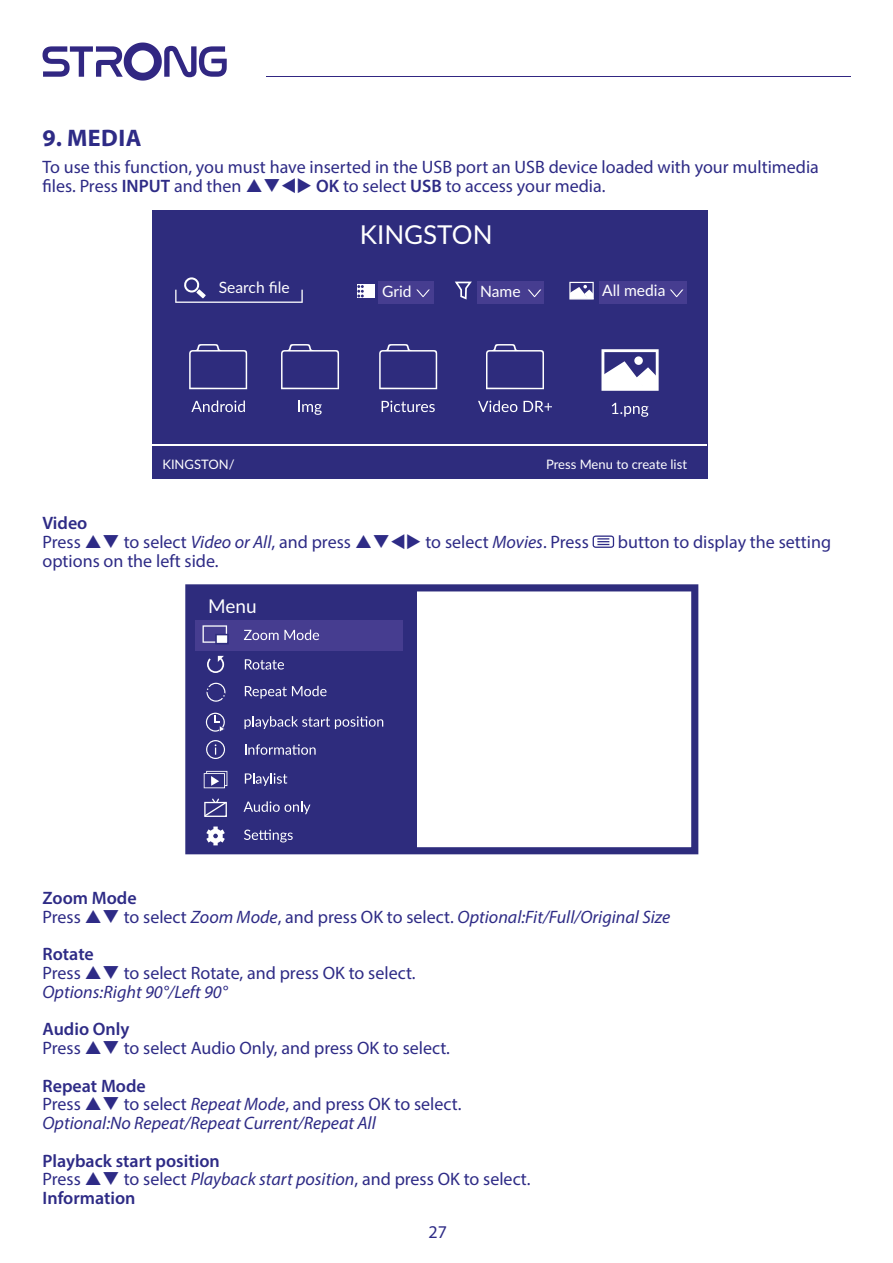
<style>
.page{position:relative;width:893px;height:1263px;background:#fff}
.page>*{position:absolute;margin:0;border:0;box-sizing:border-box;transform-origin:0 0}
.t1{font:25.95px "Lato";color:#fff}
.t2{font:700 24px "Myriad Pro";letter-spacing:.02em;color:#2e2b86}
.t3{font:18.9px "Lato";color:#fff}
.t4{font:18px/18.8px "Myriad Pro";color:#2e2b86}
.t5{font:italic 18px/18.8px "Myriad Pro";color:#2e2b86}
.t6{font:15.6px "Lato";color:#fff}
.t7{font:13.05px "Lato";color:#fff}
.s1{font-weight:600}
.s2{font-style:italic}
.s3{font-weight:600;font-style:normal}
.s4{font-style:normal}
</style>
<div class="page">
<hr style="left:266px;top:76px;width:584px;height:1px;background:#312782">
<svg style="left:43px;top:43px;width:184px;height:38px"></svg>
<svg style="left:593px;top:535px;width:21px;height:13px"></svg>
<svg style="left:185px;top:584px;width:513px;height:270px"></svg>
<div style="left:189px;top:588px;width:228px;height:259px;background:#2e2c7d"></div>
<div style="left:195px;top:620px;width:208px;height:31px;background:#463d90"></div>
<svg style="left:244px;top:629px;width:75px;height:11px"></svg>
<svg style="left:245px;top:659px;width:39px;height:10px"></svg>
<svg style="left:245px;top:686px;width:82px;height:13px"></svg>
<svg style="left:244px;top:716px;width:139px;height:13px"></svg>
<svg style="left:245px;top:744px;width:71px;height:11px"></svg>
<svg style="left:245px;top:773px;width:42px;height:13px"></svg>
<svg style="left:244px;top:801px;width:66px;height:13px"></svg>
<svg style="left:244px;top:829px;width:49px;height:13px"></svg>
<svg style="left:203px;top:625px;width:26px;height:19px"></svg>
<svg style="left:207px;top:656px;width:17px;height:17px"></svg>
<svg style="left:206px;top:740px;width:19px;height:19px"></svg>
<svg style="left:206px;top:683px;width:20px;height:19px"></svg>
<svg style="left:206px;top:713px;width:19px;height:19px"></svg>
<svg style="left:204px;top:771px;width:23px;height:17px"></svg>
<svg style="left:204px;top:798px;width:23px;height:19px"></svg>
<svg style="left:206px;top:826px;width:19px;height:19px"></svg>
<div style="left:152px;top:211px;width:556px;height:268px;background:#2e2c7d"></div>
<svg style="left:455px;top:282px;width:17px;height:18px"></svg>
<div style="left:378px;top:281px;width:56px;height:23px;background:#463d90"></div>
<div style="left:478px;top:281px;width:66px;height:23px;background:#463d90"></div>
<div style="left:599px;top:281px;width:88px;height:23px;background:#463d90"></div>
<svg style="left:189px;top:344px;width:58px;height:45px"></svg>
<svg style="left:281px;top:344px;width:58px;height:45px"></svg>
<svg style="left:379px;top:344px;width:58px;height:45px"></svg>
<svg style="left:486px;top:344px;width:58px;height:45px"></svg>
<svg style="left:175px;top:277px;width:128px;height:26px"></svg>
<svg style="left:569px;top:282px;width:25px;height:18px"></svg>
<svg style="left:601px;top:349px;width:58px;height:42px"></svg>
<div style="left:634px;top:356px;width:9px;height:9px;background:#fff;border-radius:50%"></div>
<div style="left:357px;top:284px;width:17px;height:5px;background:#fff"></div>
<hr style="left:357px;top:289px;width:17px;height:4px;background:#fff">
<hr style="left:357px;top:294px;width:17px;height:4px;background:#fff">
<svg style="left:357px;top:285px;width:7px;height:12px"></svg>
<svg style="left:612px;top:403px;width:36px;height:14px"></svg>
<svg style="left:191px;top:400px;width:54px;height:12px"></svg>
<svg style="left:298px;top:401px;width:24px;height:14px"></svg>
<svg style="left:382px;top:401px;width:53px;height:11px"></svg>
<svg style="left:478px;top:400px;width:39px;height:12px"></svg>
<svg style="left:523px;top:401px;width:29px;height:11px"></svg>
<svg style="left:416px;top:290px;width:14px;height:7px"></svg>
<svg style="left:528px;top:290px;width:13px;height:7px"></svg>
<svg style="left:670px;top:290px;width:13px;height:7px"></svg>
<hr style="left:152px;top:445px;width:555px;height:1px;background:#fff">
<h2 class="t2" style="left:43px;top:122px;width:100px">9. MEDIA</h2>
<p class="t4" style="left:43px;top:157px;width:778px">To use this function, you must have inserted in the USB port an USB device loaded with your multimedia files. Press <span class="s1">INPUT</span> and then ❑▼◆ <span class="s1">OK</span> to select <span class="s1">USB</span> to access your media.</p>
<p class="t6" style="left:219px;top:276px;width:72px">Search file</p>
<h1 class="t1" style="left:360px;top:216px;width:134px">KINGSTON</h1>
<p class="t6" style="left:382px;top:280px;width:31px">Grid</p>
<p class="t6" style="left:480px;top:280px;width:42px">Name</p>
<p class="t6" style="left:602px;top:279px;width:65px">All media</p>
<p class="t7" style="left:162px;top:454px;width:74px">KINGSTON/</p>
<p class="t7" style="left:546px;top:454px;width:142px">Press Menu to create list</p>
<p class="t4" style="left:43px;top:513px;width:548px"><span class="s1">Video<br></span>Press ❑ to select <span class="s2">Video or All</span>, and press ❑▼◆ to select <span class="s2">Movies</span>. Press</p>
<p class="t4" style="left:43px;top:551px;width:178px">options on the left side.</p>
<p class="t3" style="left:208px;top:592px;width:50px">Menu</p>
<p class="t4" style="left:618px;top:532px;width:215px">button to display the setting</p>
<p class="t5" style="left:43px;top:888px;width:629px"><span class="s3">Zoom Mode<br></span><span class="s4">Press</span> ❑ <span class="s4">to select</span> Zoom Mode<span class="s4">, and press OK to select.</span> Optional:Fit/Full/Original Size</p>
<p class="t4" style="left:43px;top:945px;width:375px"><span class="s1">Rotate<br></span>Press ❑ to select Rotate, and press OK to select.<br><span class="s2">Options:Right 90°/Left 90°</span></p>
<p class="t4" style="left:43px;top:1020px;width:409px"><span class="s1">Audio Only<br></span>Press ❑ to select Audio Only, and press OK to select.</p>
<p class="t5" style="left:43px;top:1076px;width:420px"><span class="s3">Repeat Mode<br></span><span class="s4">Press</span> ❑ <span class="s4">to select</span> Repeat Mode<span class="s4">, and press OK to select.<br></span>Optional:No Repeat/Repeat Current/Repeat All</p>
<p class="t4" style="left:43px;top:1151px;width:490px"><span class="s1">Playback start position<br></span>Press ❑ to select <span class="s2">Playback start position</span>, and press OK to select.<br><span class="s1">Information</span></p>
<p class="t4" style="left:428px;top:1222px;width:20px">27</p>
</div>
